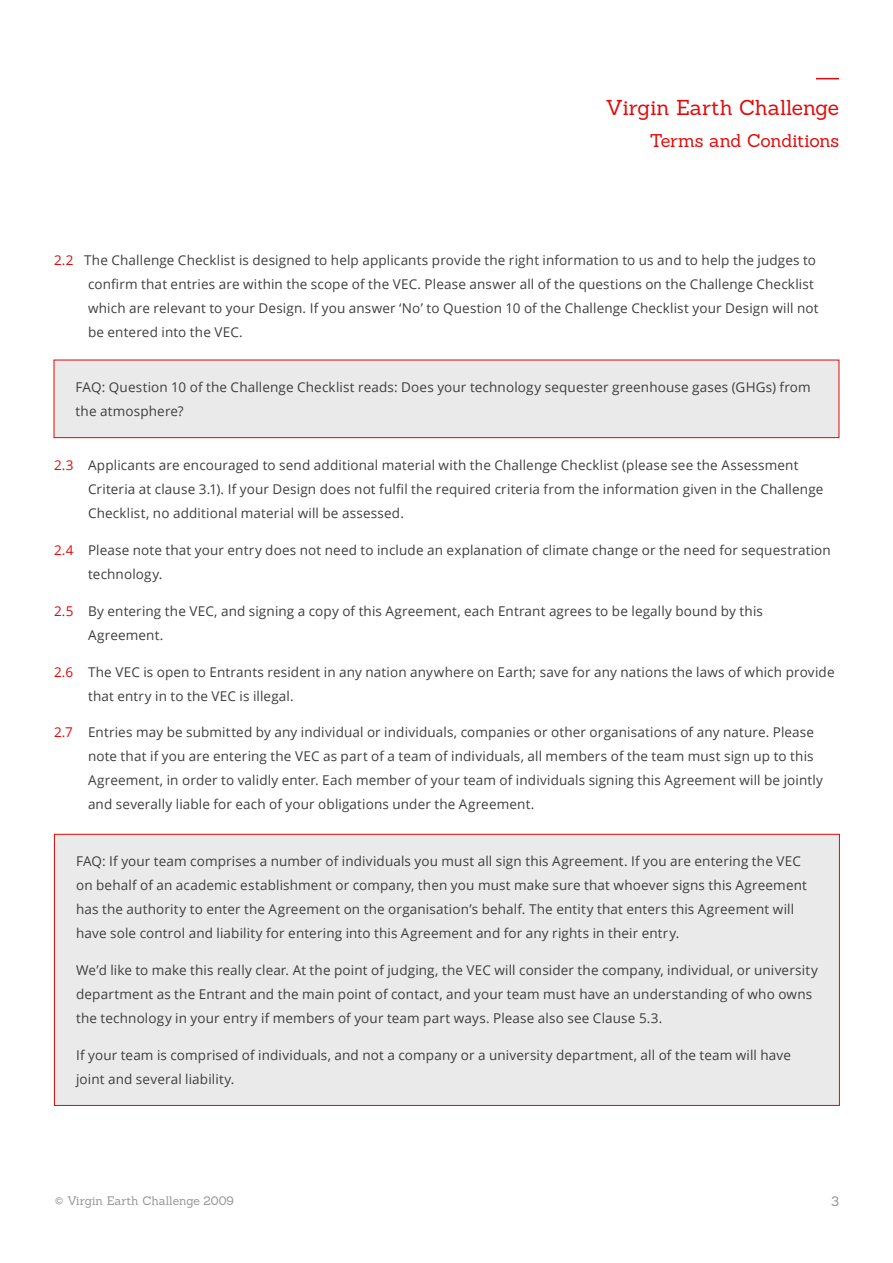
<style>
.page{position:relative;width:893px;height:1263px;background:#fff}
.page>*{position:absolute;margin:0;border:0;box-sizing:border-box;transform-origin:0 0}
.t1{font:21px "Sanchez";color:#e10a0a}
.t2{font:18px "Sanchez";letter-spacing:-.005em;color:#e10a0a}
.Bullet_Text{font:13.5px/24px "Open Sans";letter-spacing:.01em;color:#3e3e3f}
.Body_Text{font:13.5px/24px "Open Sans";letter-spacing:.01em;color:#3e3e3f}
.t3{font:13.5px "Sanchez";color:#949699}
.t4{font:12px "Sanchez";color:#949699}
.s1{color:#e10a0a}
</style>
<div class="page">
<svg style="left:816px;top:78px;width:23px;height:1px"></svg>
<div style="left:54px;top:360px;width:785px;height:78px;background:#eaeaeb"></div>
<div style="left:54px;top:360px;width:785px;height:78px;border:1px solid #e10a0a"></div>
<div style="left:54px;top:834px;width:785px;height:271px;background:#eaeaeb"></div>
<h1 class="t1" style="left:605px;top:94px;width:235px">Virgin Earth Challenge</h1>
<h2 class="t2" style="left:650px;top:129px;width:191px">Terms and Conditions</h2>
<p class="Bullet_Text" style="left:88px;top:248px;width:732px;text-indent:-34px"><span class="s1">2.2</span> The Challenge Checklist is designed to help applicants provide the right information to us and to help the judges to confirm that entries are within the scope of the VEC. Please answer all of the questions on the Challenge Checklist which are relevant to your Design. If you answer ‘No’ to Question 10 of the Challenge Checklist your Design will not be entered into the VEC.</p>
<p class="Body_Text" style="left:76px;top:375px;width:737px">FAQ: Question 10 of the Challenge Checklist reads: Does your technology sequester greenhouse gases (GHGs) from the atmosphere?</p>
<p class="Bullet_Text" style="left:88px;top:453px;width:737px;text-indent:-34px"><span class="s1">2.3</span> Applicants are encouraged to send additional material with the Challenge Checklist (please see the Assessment<br>Criteria at clause 3.1). If your Design does not fulfil the required criteria from the information given in the Challenge<br>Checklist, no additional material will be assessed.</p>
<p class="Bullet_Text" style="left:88px;top:538px;width:744px;text-indent:-34px"><span class="s1">2.4</span> Please note that your entry does not need to include an explanation of climate change or the need for sequestration technology.</p>
<p class="Bullet_Text" style="left:88px;top:598px;width:676px;text-indent:-34px"><span class="s1">2.5</span> By entering the VEC, and signing a copy of this Agreement, each Entrant agrees to be legally bound by this<br>Agreement.</p>
<p class="Bullet_Text" style="left:88px;top:659px;width:748px;text-indent:-34px"><span class="s1">2.6</span> The VEC is open to Entrants resident in any nation anywhere on Earth; save for any nations the laws of which provide that entry in to the VEC is illegal.</p>
<p class="Bullet_Text" style="left:88px;top:720px;width:736px;text-indent:-34px"><span class="s1">2.7</span> Entries may be submitted by any individual or individuals, companies or other organisations of any nature. Please note that if you are entering the VEC as part of a team of individuals, all members of the team must sign up to this Agreement, in order to validly enter. Each member of your team of individuals signing this Agreement will be jointly and severally liable for each of your obligations under the Agreement.</p>
<p class="Body_Text" style="left:76px;top:849px;width:732px">FAQ: If your team comprises a number of individuals you must all sign this Agreement. If you are entering the VEC on behalf of an academic establishment or company, then you must make sure that whoever signs this Agreement has the authority to enter the Agreement on the organisation’s behalf. The entity that enters this Agreement will have sole control and liability for entering into this Agreement and for any rights in their entry.</p>
<p class="Body_Text" style="left:76px;top:958px;width:743px">We’d like to make this really clear. At the point of judging, the VEC will consider the company, individual, or university department as the Entrant and the main point of contact, and your team must have an understanding of who owns the technology in your entry if members of your team part ways. Please also see Clause 5.3.</p>
<p class="Body_Text" style="left:76px;top:1042px;width:716px">If your team is comprised of individuals, and not a company or a university department, all of the team will have joint and several liability.</p>
<p class="t4" style="left:55px;top:1193px;width:180px">© Virgin Earth Challenge 2009</p>
<p class="t3" style="left:831px;top:1193px;width:9px">3</p>
</div>
